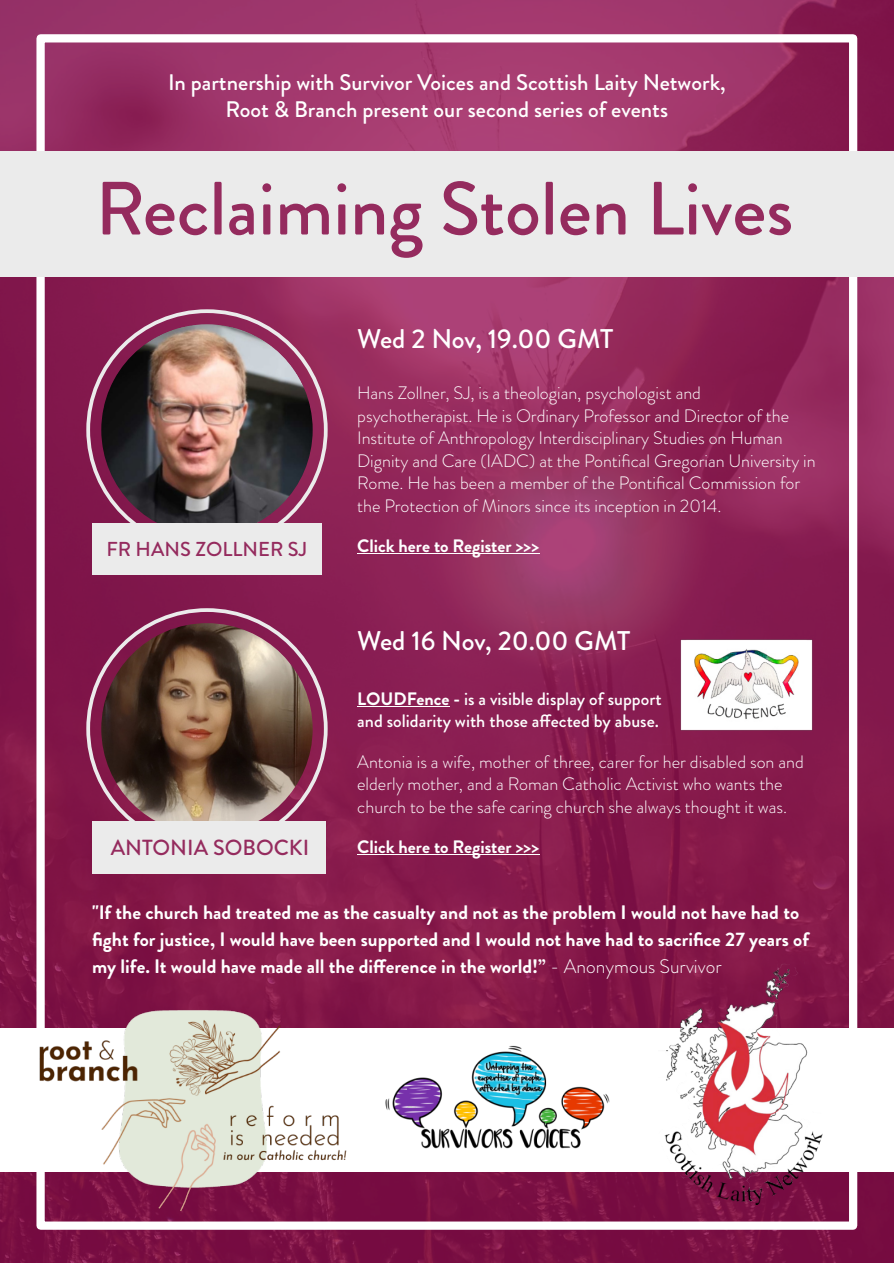
<style>
.page{position:relative;width:894px;height:1263px;background:#fff}
.page>*{position:absolute;margin:0;border:0;box-sizing:border-box;transform-origin:0 0}
.t1{font:500 75.3px "Brandon Grotesque";color:#952b5e}
.t2{font:500 27px "Brandon Grotesque";color:#fff}
.t3{font:500 22.5px/27px "Brandon Grotesque";color:#fff;text-align:center}
.t4{font:500 21.9px "Brandon Grotesque";color:#952b5e}
.t5{font:500 20.1px "Brandon Grotesque";color:#952b5e}
.t6{font:700 19.5px/27px "Brandon Grotesque";color:#fff}
.t7{font:300 18px/22.5px "Brandon Grotesque";color:#fff}
.t8{font:500 18px/22.5px "Brandon Grotesque";color:#fff}
.t9{font:700 18px "Brandon Grotesque";color:#fff}
.s1{font-weight:700}
.s2{font-weight:300}
</style>
<div class="page">
<div style="left:0;top:0;width:893px;height:1263px;background:#970e53;opacity:.78"></div>
<div style="left:36px;top:34px;width:820px;height:1196px;border:8px solid #fff"></div>
<div style="left:0;top:1028px;width:893px;height:143px;background:#fff"></div>
<img style="left:32px;top:998px;width:332px;height:221px">
<img style="left:658px;top:961px;width:169px;height:244px">
<img style="left:364px;top:1016px;width:263px;height:162px">
<img style="left:101px;top:324px;width:211px;height:211px;border-radius:50%">
<img style="left:101px;top:623px;width:211px;height:211px;border-radius:50%">
<div style="left:92px;top:523px;width:230px;height:51px;background:#ebebeb"></div>
<div style="left:92px;top:821px;width:233px;height:53px;background:#ebebeb"></div>
<div style="left:0;top:151px;width:893px;height:126px;background:#ebebeb"></div>
<hr style="left:357px;top:553px;width:182px;height:1px;background:#fff">
<hr style="left:357px;top:706px;width:92px;height:1px;background:#fff">
<hr style="left:357px;top:854px;width:182px;height:1px;background:#fff">
<img style="left:676px;top:635px;width:140px;height:99px">
<p class="t3" style="left:168px;top:72px;width:559px">In partnership with Survivor Voices and Scottish Laity Network,<br>Root &amp; Branch present our second series of events</p>
<h1 class="t1" style="left:95px;top:182px;width:699px">Reclaiming Stolen Lives</h1>
<p class="t5" style="left:106px;top:542px;width:202px">FR HANS ZOLLNER SJ</p>
<p class="t4" style="left:111px;top:840px;width:200px">ANTONIA SOBOCKI</p>
<h2 class="t2" style="left:357px;top:329px;width:257px">Wed 2 Nov, 19.00 GMT</h2>
<p class="t7" style="left:357px;top:384px;width:460px">Hans Zollner, SJ, is a theologian, psychologist and psychotherapist. He is Ordinary Professor and Director of the Institute of Anthropology Interdisciplinary Studies on Human Dignity and Care (IADC) at the Pontifical Gregorian University in Rome. He has been a member of the Pontifical Commission for the Protection of Minors since its inception in 2014.</p>
<p class="t9" style="left:357px;top:539px;width:183px">Click here to Register &gt;&gt;&gt;</p>
<h2 class="t2" style="left:357px;top:631px;width:275px">Wed 16 Nov, 20.00 GMT</h2>
<p class="t8" style="left:357px;top:690px;width:306px"><span class="s1">LOUDFence -</span> is a visible display of support and solidarity with those affected by abuse.</p>
<p class="t7" style="left:357px;top:753px;width:448px">Antonia is a wife, mother of three, carer for her disabled son and elderly mother, and a Roman Catholic Activist who wants the church to be the safe caring church she always thought it was.</p>
<p class="t9" style="left:357px;top:841px;width:183px">Click here to Register &gt;&gt;&gt;</p>
<p class="t6" style="left:92px;top:901px;width:718px">"If the church had treated me as the casualty and not as the problem I would not have had to fight for justice, I would have been supported and I would not have had to sacrifice 27 years of my life. It would have made all the difference in the world!” <span class="s2">- Anonymous Survivor</span></p>
</div>
